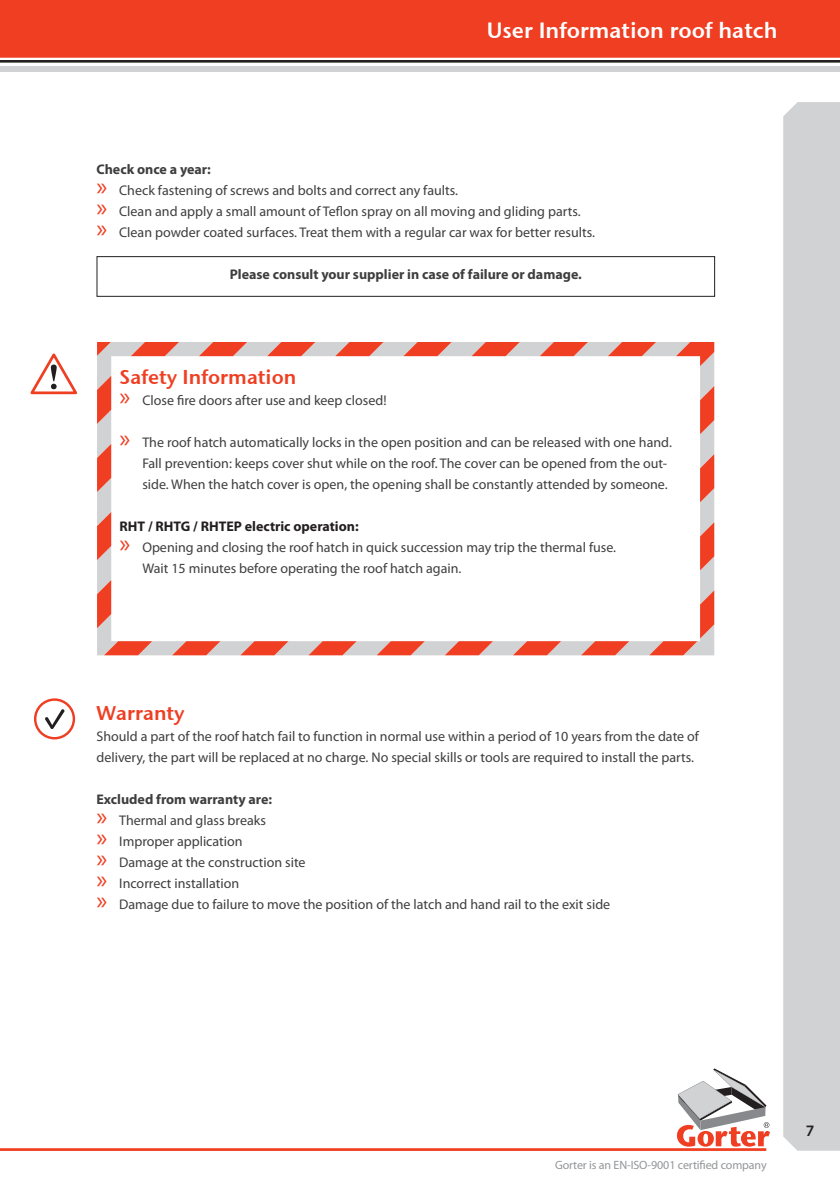
<style>
.page{position:relative;width:840px;height:1191px;background:#fff}
.page>*{position:absolute;margin:0;border:0;box-sizing:border-box;transform-origin:0 0}
.t1{font:22px "Stone Sans Sem ITCTT Semi";color:#fff}
.t2{font:20px "Stone Sans Sem ITCTT Semi";color:#ef3e22}
.t3{font:600 16px "Myriad Pro";color:#231f20}
.t4{font:14px/21px "Myriad Pro";color:#3e3e3f}
.t5{font:700 14px "Myriad Pro";color:#3e3e3f}
.t6{font:700 14px "Myriad Pro";color:#231f20}
.t7{font:12px "Myriad Pro";letter-spacing:-.01em;color:#939598}
.s1{font-weight:700}
.s2{font-size:26px;color:#ef3e22}
</style>
<div class="page">
<svg style="left:783px;top:102px;width:56px;height:1048px;background:#d3d4d6"></svg>
<svg style="left:677px;top:1068px;width:92px;height:78px"></svg>
<div style="left:0;top:0;width:839px;height:57px;background:#ef3e22"></div>
<div style="left:0;top:66px;width:839px;height:5px;background:#d1d2d4"></div>
<hr style="left:0;top:60px;width:839px;height:2px;background:#231f20">
<hr style="left:0;top:1148px;width:765px;height:2px;background:#ef3e22">
<div style="left:96px;top:256px;width:618px;height:41px;border:1px solid #231f20"></div>
<div style="left:34px;top:698px;width:41px;height:41px;border:2px solid #ef3e22;border-radius:50%"></div>
<svg style="left:45px;top:709px;width:20px;height:20px"></svg>
<svg style="left:30px;top:353px;width:48px;height:42px"></svg>
<svg style="left:97px;top:342px;width:13px;height:313px;background:#df8e82"></svg>
<svg style="left:110px;top:342px;width:68px;height:313px"></svg>
<svg style="left:178px;top:342px;width:67px;height:313px"></svg>
<svg style="left:245px;top:342px;width:68px;height:313px"></svg>
<svg style="left:313px;top:342px;width:68px;height:313px"></svg>
<svg style="left:381px;top:342px;width:68px;height:313px"></svg>
<svg style="left:449px;top:342px;width:264px;height:313px"></svg>
<svg style="left:518px;top:376px;width:195px;height:279px"></svg>
<svg style="left:546px;top:410px;width:167px;height:245px"></svg>
<h1 class="t1" style="left:486px;top:12px;width:292px">User Information roof hatch</h1>
<p class="t4" style="left:96px;top:159px;width:499px"><span class="s1">Check once a year:<br></span><span class="s2">x</span> Check fastening of screws and bolts and correct any faults.<br><span class="s2">x</span> Clean and apply a small amount of Teflon spray on all moving and gliding parts. <span class="s2">x</span> Clean powder coated surfaces. Treat them with a regular car wax for better results.</p>
<p class="t5" style="left:230px;top:265px;width:353px">Please consult your supplier in case of failure or damage.</p>
<h2 class="t2" style="left:120px;top:360px;width:178px">Safety Information</h2>
<p class="t4" style="left:120px;top:389px;width:268px"><span class="s2">x</span> Close fire doors after use and keep closed!</p>
<p class="t4" style="left:142px;top:431px;width:530px;text-indent:-23px"><span class="s2">x</span> The roof hatch automatically locks in the open position and can be released with one hand.<br>Fall prevention: keeps cover shut while on the roof. The cover can be opened from the out&shy;side. When the hatch cover is open, the opening shall be constantly attended by someone.</p>
<p class="t6" style="left:120px;top:517px;width:240px">RHT / RHTG / RHTEP electric operation:</p>
<p class="t4" style="left:120px;top:536px;width:497px"><span class="s2">x</span> Opening and closing the roof hatch in quick succession may trip the thermal fuse.</p>
<p class="t4" style="left:142px;top:557px;width:320px">Wait 15 minutes before operating the roof hatch again.</p>
<h2 class="t2" style="left:96px;top:696px;width:90px">Warranty</h2>
<p class="t4" style="left:96px;top:725px;width:603px">Should a part of the roof hatch fail to function in normal use within a period of 10 years from the date of delivery, the part will be replaced at no charge. No special skills or tools are required to install the parts.</p>
<p class="t4" style="left:96px;top:788px;width:515px"><span class="s1">Excluded from warranty are:<br></span><span class="s2">x</span> Thermal and glass breaks<br><span class="s2">x</span> Improper application<br><span class="s2">x</span> Damage at the construction site<br><span class="s2">x</span> Incorrect installation<br><span class="s2">x</span> Damage due to failure to move the position of the latch and hand rail to the exit side</p>
<p class="t7" style="left:554px;top:1158px;width:213px">Gorter is an EN-ISO-9001 certified company</p>
<p class="t3" style="left:805px;top:1120px;width:10px">7</p>
</div>
